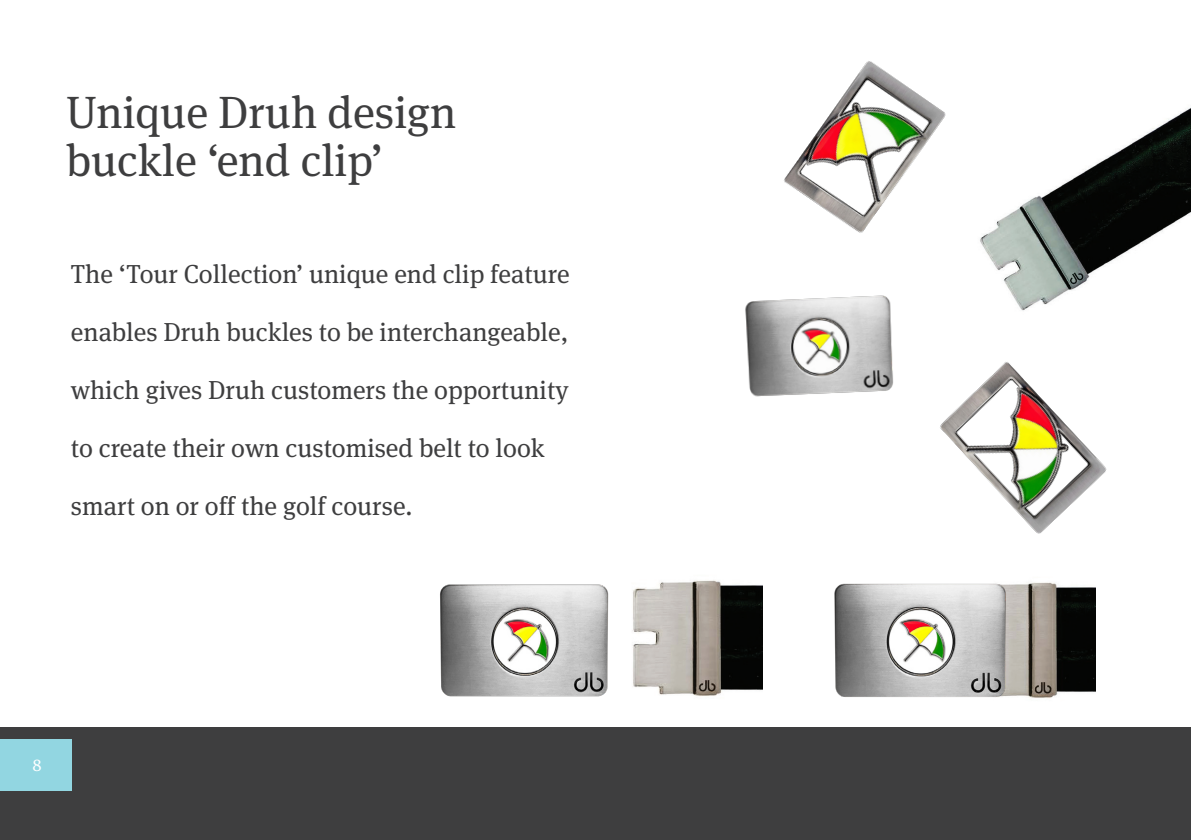
<style>
.page{position:relative;width:1191px;height:840px;background:#fff}
.page>*{position:absolute;margin:0;border:0;box-sizing:border-box;transform-origin:0 0}
.t1{font:45.2px "Meta Serif";color:#3e3e3f}
.t2{font:26px "Meta Serif";color:#3e3e3f}
.t3{font:17.2px "Meta Serif";color:#fff}
</style>
<div class="page">
<div style="left:0;top:726px;width:1191px;height:113px;background:#3e3e3f"></div>
<div style="left:0;top:739px;width:72px;height:51px;background:#92d6e1"></div>
<img style="left:632px;top:580px;width:130px;height:116px">
<img style="left:1023px;top:582px;width:72px;height:116px">
<img style="left:784px;top:61px;width:162px;height:172px">
<img style="left:745px;top:295px;width:149px;height:102px">
<img style="left:940px;top:362px;width:167px;height:172px">
<img style="left:980px;top:107px;width:211px;height:204px">
<img style="left:440px;top:584px;width:169px;height:113px">
<img style="left:834px;top:583px;width:189px;height:114px">
<p class="t1" style="left:66px;top:74px;width:392px">Unique Druh design</p>
<p class="t1" style="left:66px;top:122px;width:318px">buckle ‘end clip’</p>
<p class="t2" style="left:71px;top:252px;width:500px">The ‘Tour Collection’ unique end clip feature</p>
<p class="t2" style="left:71px;top:310px;width:499px">enables Druh buckles to be interchangeable,</p>
<p class="t2" style="left:71px;top:368px;width:499px">which gives Druh customers the opportunity</p>
<p class="t2" style="left:71px;top:426px;width:475px">to create their own customised belt to look</p>
<p class="t2" style="left:71px;top:484px;width:343px">smart on or off the golf course.</p>
<p class="t3" style="left:33px;top:750px;width:11px">8</p>
</div>
